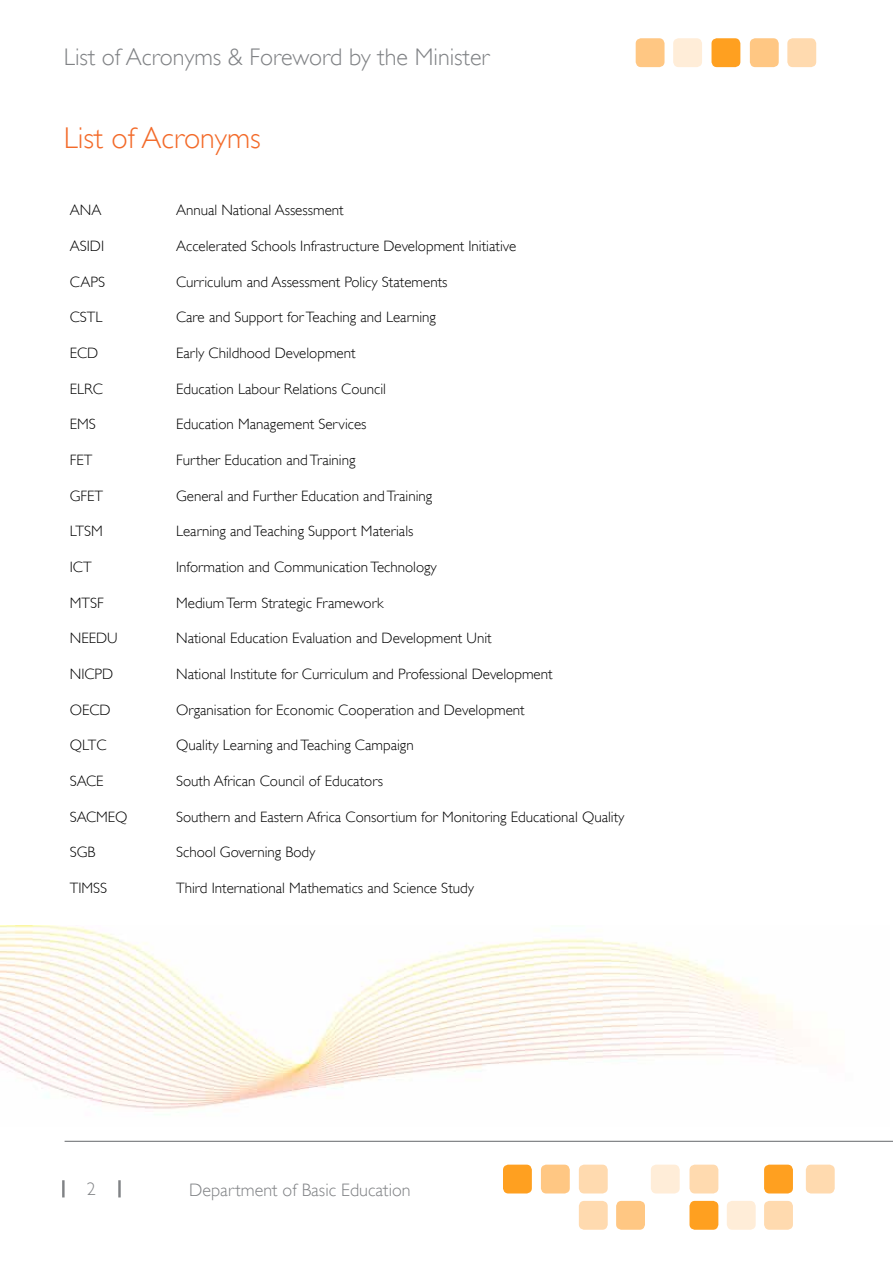
<style>
.page{position:relative;width:893px;height:1263px;background:#fff}
.page>*{position:absolute;margin:0;border:0;box-sizing:border-box;transform-origin:0 0}
.t1{font:300 30px "Gill Sans";color:#f36a29}
.t2{font:300 24px "Gill Sans";color:#808285}
.t3{font:300 18px "Gill Sans";color:#808285}
.t4{font:300 15px "Gill Sans";color:#000}
</style>
<div class="page">
<div style="left:764px;top:1164px;width:29px;height:29px;background:#ffa020;border-radius:5px"></div>
<div style="left:651px;top:1164px;width:29px;height:29px;background:#ffedd8;border-radius:5px"></div>
<div style="left:689px;top:1164px;width:29px;height:29px;background:#ffdaaf;border-radius:5px"></div>
<div style="left:541px;top:1164px;width:29px;height:29px;background:#ffc783;border-radius:5px"></div>
<div style="left:579px;top:1164px;width:29px;height:29px;background:#ffdaaf;border-radius:5px"></div>
<div style="left:503px;top:1164px;width:29px;height:29px;background:#ffa020;border-radius:5px"></div>
<div style="left:727px;top:1201px;width:29px;height:29px;background:#ffedd8;border-radius:5px"></div>
<div style="left:764px;top:1201px;width:29px;height:29px;background:#ffdaaf;border-radius:5px"></div>
<div style="left:616px;top:1201px;width:29px;height:29px;background:#ffc783;border-radius:5px"></div>
<div style="left:579px;top:1201px;width:29px;height:29px;background:#ffdaaf;border-radius:5px"></div>
<div style="left:689px;top:1201px;width:29px;height:29px;background:#ffa020;border-radius:5px"></div>
<hr style="left:62px;top:1180px;width:3px;height:17px;background:#808285">
<hr style="left:118px;top:1180px;width:3px;height:17px;background:#808285">
<div style="left:806px;top:1164px;width:29px;height:29px;background:#ffdaaf;border-radius:5px"></div>
<hr style="left:65px;top:1141px;width:828px;height:1px;background:#808285">
<div style="left:750px;top:38px;width:29px;height:29px;background:#ffc783;border-radius:5px"></div>
<div style="left:787px;top:38px;width:29px;height:29px;background:#ffdaaf;border-radius:5px"></div>
<div style="left:711px;top:38px;width:29px;height:29px;background:#ffa020;border-radius:5px"></div>
<div style="left:636px;top:38px;width:28px;height:29px;background:#ffc783;border-radius:5px"></div>
<div style="left:673px;top:38px;width:29px;height:29px;background:#ffedd8;border-radius:5px"></div>
<img style="left:0;top:926px;width:801px;height:184px">
<h2 class="t2" style="left:64px;top:43px;width:427px">List of Acronyms &amp; Foreword by the Minister</h2>
<h1 class="t1" style="left:64px;top:121px;width:199px">List of Acronyms</h1>
<p class="t4" style="left:70px;top:202px;width:33px">ANA</p>
<p class="t4" style="left:176px;top:202px;width:169px">Annual National Assessment</p>
<p class="t4" style="left:70px;top:237px;width:36px">ASIDI</p>
<p class="t4" style="left:176px;top:237px;width:342px">Accelerated Schools Infrastructure Development Initiative</p>
<p class="t4" style="left:70px;top:273px;width:37px">CAPS</p>
<p class="t4" style="left:176px;top:273px;width:273px">Curriculum and Assessment Policy Statements</p>
<p class="t4" style="left:70px;top:309px;width:34px">CSTL</p>
<p class="t4" style="left:176px;top:309px;width:261px">Care and Support for Teaching and Learning</p>
<p class="t4" style="left:70px;top:344px;width:30px">ECD</p>
<p class="t4" style="left:176px;top:344px;width:181px">Early Childhood Development</p>
<p class="t4" style="left:70px;top:380px;width:35px">ELRC</p>
<p class="t4" style="left:176px;top:380px;width:211px">Education Labour Relations Council</p>
<p class="t4" style="left:70px;top:416px;width:28px">EMS</p>
<p class="t4" style="left:176px;top:416px;width:192px">Education Management Services</p>
<p class="t4" style="left:70px;top:451px;width:24px">FET</p>
<p class="t4" style="left:176px;top:451px;width:181px">Further Education and Training</p>
<p class="t4" style="left:70px;top:487px;width:35px">GFET</p>
<p class="t4" style="left:176px;top:487px;width:258px">General and Further Education and Training</p>
<p class="t4" style="left:70px;top:523px;width:35px">LTSM</p>
<p class="t4" style="left:176px;top:523px;width:239px">Learning and Teaching Support Materials</p>
<p class="t4" style="left:70px;top:558px;width:23px">ICT</p>
<p class="t4" style="left:176px;top:558px;width:262px">Information and Communication Technology</p>
<p class="t4" style="left:70px;top:594px;width:35px">MTSF</p>
<p class="t4" style="left:176px;top:594px;width:209px">Medium Term Strategic Framework</p>
<p class="t4" style="left:70px;top:630px;width:49px">NEEDU</p>
<p class="t4" style="left:176px;top:630px;width:317px">National Education Evaluation and Development Unit</p>
<p class="t4" style="left:70px;top:665px;width:45px">NICPD</p>
<p class="t4" style="left:176px;top:665px;width:378px">National Institute for Curriculum and Professional Development</p>
<p class="t4" style="left:70px;top:701px;width:42px">OECD</p>
<p class="t4" style="left:176px;top:701px;width:350px">Organisation for Economic Cooperation and Development</p>
<p class="t4" style="left:70px;top:737px;width:38px">QLTC</p>
<p class="t4" style="left:176px;top:737px;width:239px">Quality Learning and Teaching Campaign</p>
<p class="t4" style="left:70px;top:772px;width:35px">SACE</p>
<p class="t4" style="left:176px;top:772px;width:209px">South African Council of Educators</p>
<p class="t4" style="left:70px;top:808px;width:59px">SACMEQ</p>
<p class="t4" style="left:176px;top:808px;width:450px">Southern and Eastern Africa Consortium for Monitoring Educational Quality</p>
<p class="t4" style="left:70px;top:844px;width:27px">SGB</p>
<p class="t4" style="left:176px;top:844px;width:141px">School Governing Body</p>
<p class="t4" style="left:70px;top:879px;width:39px">TIMSS</p>
<p class="t4" style="left:176px;top:879px;width:300px">Third International Mathematics and Science Study</p>
<p class="t3" style="left:87px;top:1178px;width:10px">2</p>
<p class="t3" style="left:189px;top:1179px;width:223px">Department of Basic Education</p>
</div>
